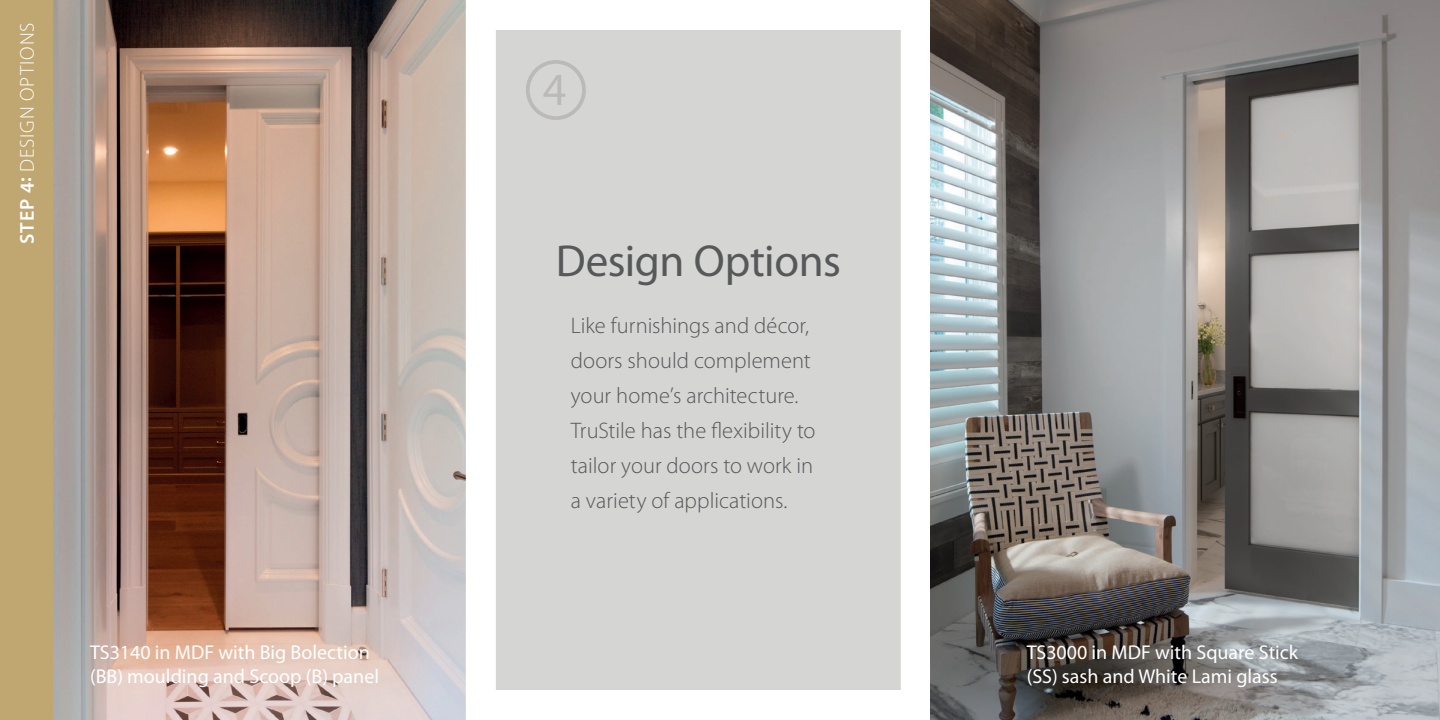
<style>
.page{position:relative;width:1440px;height:720px;background:#fff}
.page>*{position:absolute;margin:0;border:0;box-sizing:border-box;transform-origin:0 0}
._80__body_text{font:45px "Myriad Pro";letter-spacing:-.01em;color:#57585a}
.body_text{font:300 22.5px/35px "Myriad Pro";color:#57585a}
.Image_caption{font:20px/24px "Myriad Pro";color:#fff}
.step_side_text{font:300 20px "Myriad Pro";letter-spacing:.05em;color:#fff}
.s1{font-weight:600}
</style>
<div class="page">
<img style="left:52px;top:0;width:414px;height:720px">
<div style="left:481px;top:15px;width:435px;height:690px;background:#d5d5d4"></div>
<div style="left:466px;top:0;width:465px;height:720px;border:30px solid #fff"></div>
<img style="left:931px;top:0;width:509px;height:720px">
<div style="left:0;top:0;width:52px;height:720px;background:#c0a771"></div>
<svg style="left:543px;top:75px;width:22px;height:30px"></svg>
<div style="left:526px;top:60px;width:60px;height:60px;border:4px solid #bbbab8;border-radius:50%"></div>
<p class="step_side_text" style="left:15px;top:244px;width:223px;rotate:-90deg"><span class="s1">STEP 4:</span> DESIGN OPTIONS</p>
<p class="_80__body_text" style="left:556px;top:233px;width:286px">Design Options</p>
<p class="body_text" style="left:571px;top:308px;width:246px">Like furnishings and décor, doors should complement your home’s architecture.<br>TruStile has the flexibility to tailor your doors to work in a variety of applications.</p>
<p class="Image_caption" style="left:90px;top:639px;width:291px">TS3140 in MDF with Big Bolection (BB) moulding and Scoop (B) panel</p>
<p class="Image_caption" style="left:1027px;top:639px;width:273px">TS3000 in MDF with Square Stick (SS) sash and White Lami glass</p>
</div>
